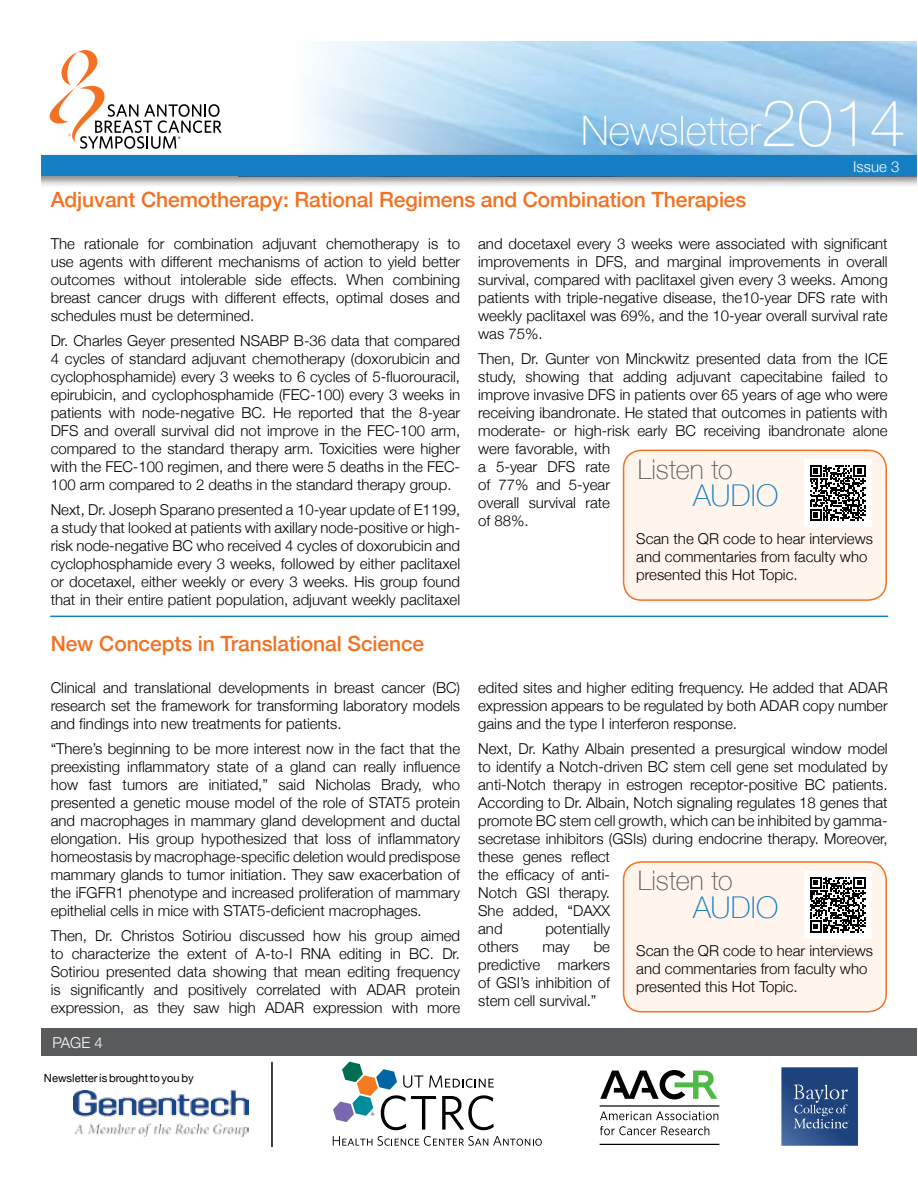
<style>
.page{position:relative;width:918px;height:1188px;background:#fff}
.page>*{position:absolute;margin:0;border:0;box-sizing:border-box;transform-origin:0 0}
.t1{font:100 40.8px "Helvetica Neue";letter-spacing:.005em;color:#fff}
.t2{font:100 30px "Helvetica Neue";letter-spacing:.005em;color:#157fc3}
.t3{font:100 27px "Helvetica Neue";letter-spacing:.005em;color:#595a5b}
.t4{font:500 21px "Helvetica Neue";letter-spacing:-.005em;color:#f37121}
.t5{font:300 15px/18px "Helvetica Neue";color:#000;text-align:justify}
.t6{font:300 15px "Helvetica Neue";letter-spacing:.005em;color:#fff}
.t7{font:11.25px "Helvetica Neue";color:#000}
.s1{font-size:64.8px}
</style>
<div class="page">
<svg style="left:296px;top:41px;width:390px;height:110px;background:#bdddf2"></svg>
<div style="left:0;top:151px;width:918px;height:37px;background:#000;opacity:.5"></div>
<div style="left:0;top:156px;width:918px;height:20px;background:#157fc3"></div>
<svg style="left:50px;top:50px;width:172px;height:99px"></svg>
<div style="left:1px;top:1028px;width:916px;height:28px;background:#595a5b"></div>
<svg style="left:781px;top:1067px;width:77px;height:79px;background:#36578c"></svg>
<svg style="left:333px;top:1136px;width:39px;height:10px"></svg>
<svg style="left:378px;top:1136px;width:164px;height:10px"></svg>
<svg style="left:333px;top:1062px;width:161px;height:68px"></svg>
<svg style="left:600px;top:1111px;width:118px;height:9px"></svg>
<svg style="left:600px;top:1126px;width:109px;height:9px"></svg>
<hr style="left:600px;top:1144px;width:119px;height:1px;background:#000">
<svg style="left:600px;top:1070px;width:117px;height:29px"></svg>
<hr style="left:600px;top:1105px;width:119px;height:2px;background:#000">
<img style="left:73px;top:1091px;width:175px;height:45px">
<hr style="left:271px;top:1062px;width:2px;height:87px;background:#000">
<hr style="left:51px;top:616px;width:837px;height:1px;background:#157fc3">
<div style="left:624px;top:450px;width:262px;height:150px;background:#fff5ed;border-radius:18px"></div>
<div style="left:623px;top:450px;width:264px;height:151px;border:2px solid #f37121;border-radius:18px"></div>
<div style="left:804px;top:459px;width:67px;height:68px;background:#fff"></div>
<svg style="left:810px;top:465px;width:55px;height:56px"></svg>
<div style="left:624px;top:862px;width:262px;height:150px;background:#fff5ed;border-radius:18px"></div>
<div style="left:623px;top:861px;width:264px;height:151px;border:2px solid #f37121;border-radius:18px"></div>
<div style="left:804px;top:871px;width:67px;height:67px;background:#fff"></div>
<svg style="left:810px;top:877px;width:55px;height:55px"></svg>
<div style="left:0;top:0;width:40px;height:1188px;background:#fff"></div>
<hr style="left:917px;top:0;width:1px;height:1188px;background:#fff">
<h1 class="t1" style="left:581px;top:100px;width:326px">Newsletter<span class="s1">2014</span></h1>
<p class="t6" style="left:853px;top:154px;width:48px">Issue 3</p>
<h3 class="t4" style="left:51px;top:183px;width:697px">Adjuvant Chemotherapy: Rational Regimens and Combination Therapies</h3>
<p class="t5" style="left:51px;top:234px;width:411px">The rationale for combination adjuvant chemotherapy is to use agents with different mechanisms of action to yield better outcomes without intolerable side effects. When combining breast cancer drugs with different effects, optimal doses and schedules must be determined.</p>
<p class="t5" style="left:51px;top:331px;width:411px">Dr. Charles Geyer presented NSABP B-36 data that compared 4 cycles of standard adjuvant chemotherapy (doxorubicin and cyclophosphamide) every 3 weeks to 6 cycles of 5-fluorouracil, epirubicin, and cyclophosphamide (FEC-100) every 3 weeks in patients with node-negative BC. He reported that the 8-year DFS and overall survival did not improve in the FEC-100 arm, compared to the standard therapy arm. Toxicities were higher with the FEC-100 regimen, and there were 5 deaths in the FEC-100 arm compared to 2 deaths in the standard therapy group.</p>
<p class="t5" style="left:51px;top:499px;width:411px">Next, Dr. Joseph Sparano presented a 10-year update of E1199, a study that looked at patients with axillary node-positive or high&shy;risk node-negative BC who received 4 cycles of doxorubicin and cyclophosphamide every 3 weeks, followed by either paclitaxel or docetaxel, either weekly or every 3 weeks. His group found that in their entire patient population, adjuvant weekly paclitaxel</p>
<p class="t5" style="left:478px;top:234px;width:411px">and docetaxel every 3 weeks were associated with significant improvements in DFS, and marginal improvements in overall survival, compared with paclitaxel given every 3 weeks. Among patients with triple-negative disease, the10-year DFS rate with weekly paclitaxel was 69%, and the 10-year overall survival rate was 75%.</p>
<p class="t5" style="left:478px;top:349px;width:411px;text-align:left">Then, Dr. Gunter von Minckwitz presented data from the ICE study, showing that adding adjuvant capecitabine failed to improve invasive DFS in patients over 65 years of age who were receiving ibandronate. He stated that outcomes in patients with moderate- or high-risk early BC receiving ibandronate alone were favorable, with<br>a 5-year DFS rate<br>of 77% and 5-year<br>overall survival rate<br>of 88%.</p>
<h3 class="t3" style="left:638px;top:449px;width:96px">Listen to</h3>
<h2 class="t2" style="left:693px;top:473px;width:87px">AUDIO</h2>
<p class="t5" style="left:636px;top:529px;width:238px;text-align:left">Scan the QR code to hear interviews and commentaries from faculty who presented this Hot Topic.</p>
<h3 class="t4" style="left:51px;top:627px;width:375px">New Concepts in Translational Science</h3>
<p class="t5" style="left:51px;top:678px;width:411px">Clinical and translational developments in breast cancer (BC) research set the framework for transforming laboratory models and findings into new treatments for patients.</p>
<p class="t5" style="left:51px;top:738px;width:411px">“There’s beginning to be more interest now in the fact that the preexisting inflammatory state of a gland can really influence how fast tumors are initiated,” said Nicholas Brady, who presented a genetic mouse model of the role of STAT5 protein and macrophages in mammary gland development and ductal elongation. His group hypothesized that loss of inflammatory homeostasis by macrophage-specific deletion would predispose mammary glands to tumor initiation. They saw exacerbation of the iFGFR1 phenotype and increased proliferation of mammary epithelial cells in mice with STAT5-deficient macrophages.</p>
<p class="t5" style="left:51px;top:925px;width:411px">Then, Dr. Christos Sotiriou discussed how his group aimed to characterize the extent of A-to-I RNA editing in BC. Dr.<br>Sotiriou presented data showing that mean editing frequency is significantly and positively correlated with ADAR protein expression, as they saw high ADAR expression with more</p>
<p class="t6" style="left:52px;top:1031px;width:52px">PAGE 4</p>
<p class="t7" style="left:44px;top:1070px;width:151px">Newsletter is brought to you by</p>
<p class="t5" style="left:478px;top:678px;width:411px">edited sites and higher editing frequency. He added that ADAR expression appears to be regulated by both ADAR copy number gains and the type I interferon response.</p>
<p class="t5" style="left:478px;top:738px;width:411px;text-align:left">Next, Dr. Kathy Albain presented a presurgical window model to identify a Notch-driven BC stem cell gene set modulated by anti-Notch therapy in estrogen receptor-positive BC patients.<br>According to Dr. Albain, Notch signaling regulates 18 genes that promote BC stem cell growth, which can be inhibited by gamma&shy;secretase inhibitors (GSIs) during endocrine therapy. Moreover, these genes reflect<br>the efficacy of anti-<br>Notch GSI therapy.<br>She added, “DAXX<br>and</p>
<h3 class="t3" style="left:638px;top:860px;width:96px">Listen to</h3>
<h2 class="t2" style="left:693px;top:884px;width:87px">AUDIO</h2>
<p class="t5" style="left:636px;top:940px;width:238px;text-align:left">Scan the QR code to hear interviews and commentaries from faculty who presented this Hot Topic.</p>
<p class="t5" style="left:545px;top:918px;width:66px">potentially</p>
<p class="t5" style="left:478px;top:936px;width:133px;text-indent:115px">be predictive markers of GSI’s inhibition of stem cell survival.”</p>
<p class="t5" style="left:478px;top:936px;width:42px">others</p>
<p class="t5" style="left:543px;top:936px;width:29px">may</p>
</div>
